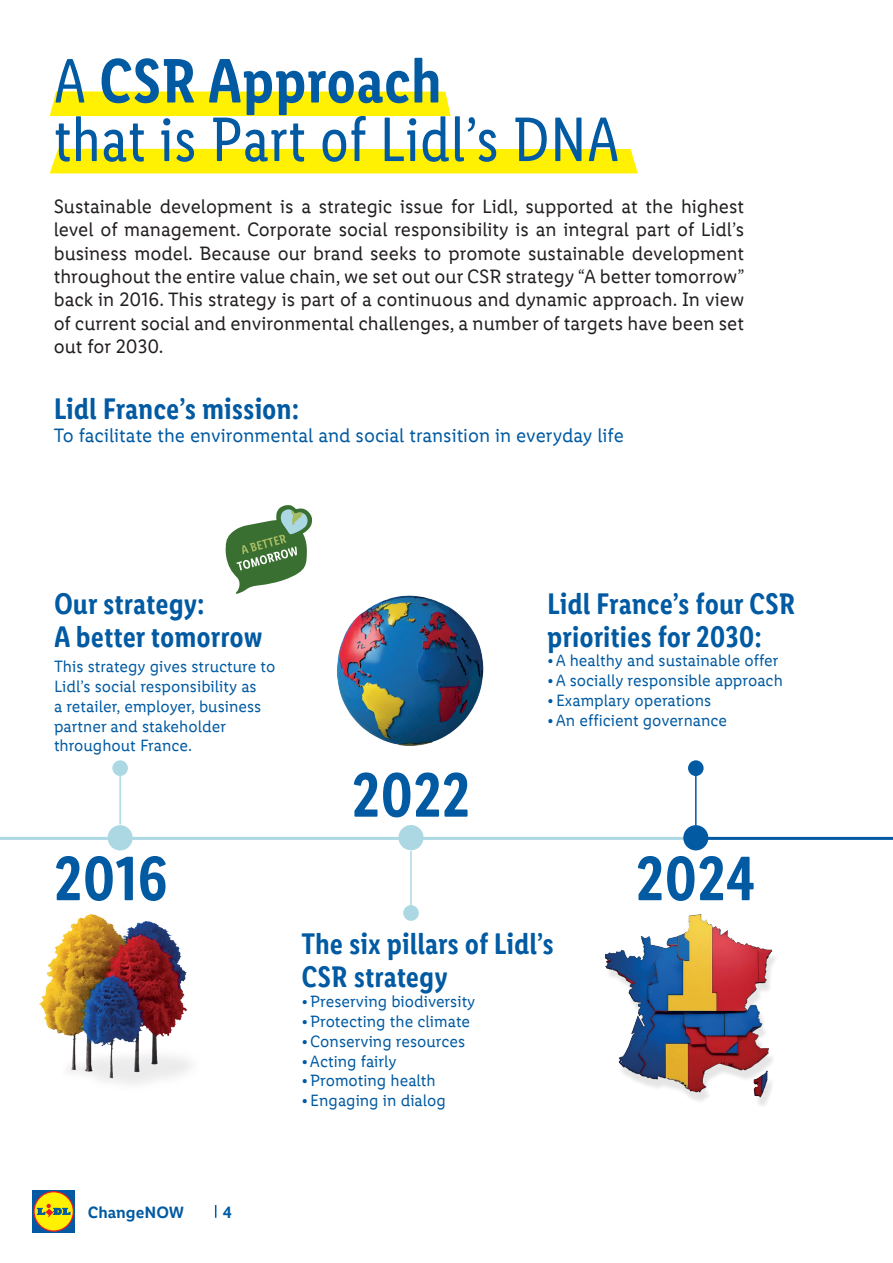
<style>
.page{position:relative;width:893px;height:1263px;background:#fff}
.page>*{position:absolute;margin:0;border:0;box-sizing:border-box;transform-origin:0 0}
.t1{font:63px/58.5px "Lidl Font Cond Pro";color:#015aa2}
.t2{font:600 63px "Lidl Font Cond Pro";color:#015aa2}
.t3{font:600 30px/33px "Lidl Font Cond Pro";color:#015aa2}
.t4{font:19.5px/23.4px "Lidl Font Pro";color:#231f20;text-align:justify}
.t5{font:19.5px "Lidl Font Pro";color:#015aa2}
.t6{font:16.5px/19.8px "Lidl Font Pro";color:#015aa2}
.t7{font:600 16.5px "Lidl Font Pro";color:#015aa2}
.s1{font-weight:600}
</style>
<div class="page">
<svg style="left:215px;top:1205px;width:1px;height:13px"></svg>
<div style="left:32px;top:1190px;width:43px;height:43px;background:#015aa2"></div>
<svg style="left:33px;top:1191px;width:41px;height:41px"></svg>
<div style="left:35px;top:1192px;width:38px;height:38px;background:#fff101;border-radius:50%"></div>
<svg style="left:37px;top:1204px;width:34px;height:13px"></svg>
<div style="left:50px;top:91px;width:401px;height:25px;background:#fff101"></div>
<div style="left:50px;top:149px;width:588px;height:24px;background:#fff101"></div>
<hr style="left:684px;top:837px;width:209px;height:3px;background:#015aa2">
<hr style="left:0;top:837px;width:684px;height:3px;background:#acd8e4">
<hr style="left:119px;top:768px;width:2px;height:56px;background:#acd8e4">
<div style="left:108px;top:825px;width:25px;height:25px;background:#acd8e4;border-radius:50%"></div>
<div style="left:112px;top:760px;width:16px;height:16px;background:#acd8e4;border-radius:50%"></div>
<hr style="left:695px;top:773px;width:2px;height:56px;background:#015aa2">
<div style="left:683px;top:825px;width:25px;height:25px;background:#015aa2;border-radius:50%"></div>
<div style="left:688px;top:760px;width:16px;height:16px;background:#015aa2;border-radius:50%"></div>
<hr style="left:410px;top:851px;width:2px;height:66px;background:#acd8e4">
<div style="left:398px;top:825px;width:25px;height:25px;background:#acd8e4;border-radius:50%"></div>
<div style="left:403px;top:905px;width:16px;height:16px;background:#acd8e4;border-radius:50%"></div>
<img style="left:606px;top:914px;width:170px;height:192px">
<img style="left:39px;top:914px;width:152px;height:170px">
<img style="left:337px;top:595px;width:147px;height:151px">
<svg style="left:225px;top:505px;width:87px;height:89px"></svg>
<h1 class="t1" style="left:54px;top:51px;width:567px">A <span class="s1">CSR Approach<br></span>that is Part of Lidl’s DNA</h1>
<p class="t4" style="left:54px;top:195px;width:692px">Sustainable development is a strategic issue for Lidl, supported at the highest level of management. Corporate social responsibility is an integral part of Lidl’s business model. Because our brand seeks to promote sustainable development throughout the entire value chain, we set out our CSR strategy “A better tomorrow” back in 2016. This strategy is part of a continuous and dynamic approach. In view of current social and environmental challenges, a number of targets have been set out for 2030.</p>
<h2 class="t3" style="left:54px;top:392px;width:247px">Lidl France’s mission:</h2>
<p class="t5" style="left:54px;top:425px;width:572px">To facilitate the environmental and social transition in everyday life</p>
<h2 class="t3" style="left:54px;top:587px;width:210px">Our strategy:<br>A better tomorrow</h2>
<p class="t6" style="left:54px;top:657px;width:223px">This strategy gives structure to<br>Lidl’s social responsibility as<br>a retailer, employer, business partner and stakeholder throughout France.</p>
<h1 class="t2" style="left:352px;top:758px;width:120px">2022</h1>
<h2 class="t3" style="left:547px;top:587px;width:250px">Lidl France’s four CSR priorities for 2030:</h2>
<p class="t6" style="left:547px;top:651px;width:233px">•A healthy and sustainable offer</p>
<p class="t6" style="left:547px;top:671px;width:237px">• A socially responsible approach</p>
<p class="t6" style="left:547px;top:691px;width:166px">•Examplary operations</p>
<p class="t6" style="left:547px;top:710px;width:182px">•An efficient governance</p>
<h1 class="t2" style="left:54px;top:841px;width:116px">2016</h1>
<h1 class="t2" style="left:636px;top:841px;width:122px">2024</h1>
<p class="t7" style="left:88px;top:1203px;width:98px">ChangeNOW</p>
<p class="t7" style="left:223px;top:1203px;width:11px">4</p>
<h2 class="t3" style="left:301px;top:927px;width:254px">The six pillars of Lidl’s<br>CSR strategy</h2>
<p class="t6" style="left:301px;top:992px;width:175px">•Preserving biodiversity</p>
<p class="t6" style="left:301px;top:1011px;width:170px">•Protecting the climate</p>
<p class="t6" style="left:301px;top:1031px;width:165px">• Conserving resources</p>
<p class="t6" style="left:301px;top:1051px;width:97px">• Acting fairly</p>
<p class="t6" style="left:301px;top:1071px;width:136px">• Promoting health</p>
<p class="t6" style="left:301px;top:1091px;width:146px">• Engaging in dialog</p>
</div>
